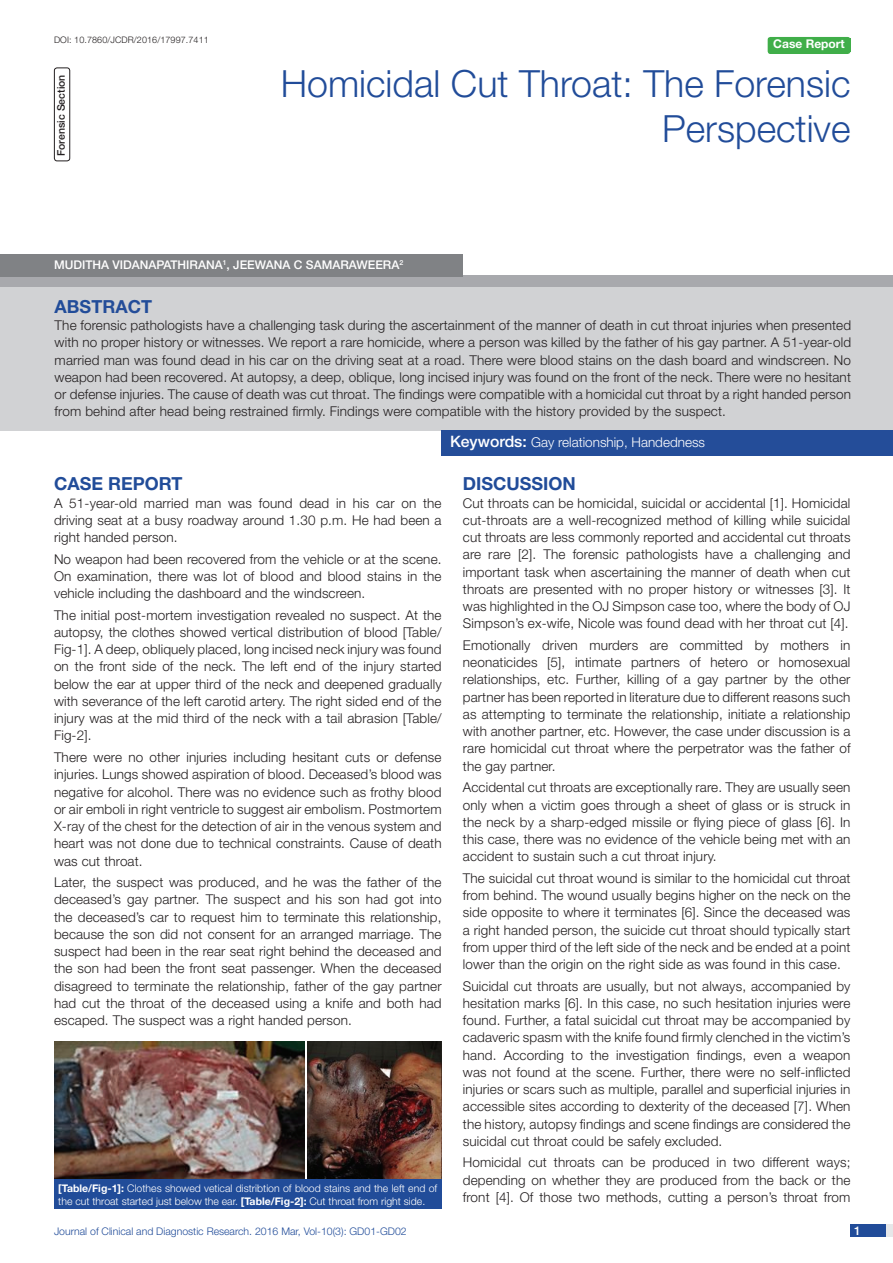
<style>
.page{position:relative;width:893px;height:1263px;background:#fff}
.page>*{position:absolute;margin:0;border:0;box-sizing:border-box;transform-origin:0 0}
.t1{font:300 37.5px/45px "Helvetica Neue";color:#214c99;text-align:right}
.Heading{font:700 18px "Helvetica Neue";color:#214c99}
.Abstract_head{font:700 18px "Helvetica Neue";color:#214c99}
.Body_text{font:300 13.5px/17.2px "Helvetica Neue";letter-spacing:.01em;color:#231f20;text-align:justify}
.Abstract_Text{font:300 13.5px/17.2px "Helvetica Neue";letter-spacing:.01em;color:#231f20;text-align:justify}
.t2{font:300 13.5px "Helvetica Neue";color:#fff}
.Author{font:500 12px "Helvetica Neue";color:#fff}
.t3{font:700 12px "Helvetica Neue";color:#fff}
.Table_text{font:300 10.5px/12.6px "Helvetica Neue";color:#fff}
.t4{font:300 10.5px "Helvetica Neue";color:#214c99}
.t5{font:500 10.5px "Helvetica Neue";color:#231f20}
.DOI{font:300 9px "Helvetica Neue";letter-spacing:.01em;color:#231f20}
.s1{color:#244d99}
.s2{font-weight:500;font-size:15.75px}
.s3{font-weight:700}
</style>
<div class="page">
<div style="left:850px;top:1224px;width:43px;height:13px;background:#e6e7e9"></div>
<div style="left:850px;top:1224px;width:35px;height:13px;background:#214c99"></div>
<div style="left:768px;top:37px;width:82px;height:17px;background:#40ae49;border-radius:3px"></div>
<div style="left:767px;top:39px;width:83px;height:13px;background:#40ae49"></div>
<div style="left:0;top:275px;width:893px;height:12px;background:#a8a9ad"></div>
<div style="left:0;top:254px;width:463px;height:22px;background:#808285"></div>
<div style="left:54px;top:68px;width:16px;height:93px;border:1px solid #231f20;border-radius:3px"></div>
<div style="left:0;top:287px;width:893px;height:144px;background:#d1d2d4"></div>
<div style="left:442px;top:430px;width:451px;height:25px;background:#244d99"></div>
<img style="left:54px;top:1042px;width:251px;height:137px">
<img style="left:307px;top:1042px;width:134px;height:137px">
<div style="left:54px;top:1179px;width:388px;height:30px;background:#214c99"></div>
<p class="DOI" style="left:54px;top:35px;width:156px">DOI: 10.7860/JCDR/2016/17997.7411</p>
<p class="t3" style="left:773px;top:37px;width:73px">CASE REPORT</p>
<p class="t5" style="left:55px;top:156px;width:83px;rotate:-90deg">FORENSIC SECTION</p>
<p class="t1" style="left:281px;top:60px;width:571px">Homicidal Cut Throat: The Forensic<br>Perspective</p>
<p class="Author" style="left:54px;top:257px;width:351px">MUDITHA VIDANAPATHIRANA<sup>1</sup>, JEEWANA C SAMARAWEERA<sup>2</sup></p>
<p class="Abstract_head" style="left:55px;top:295px;width:98px">ABST<span class="s1">RAC</span>T</p>
<p class="Abstract_Text" style="left:55px;top:316px;width:798px">The forensic pathologists have a challenging task during the ascertainment of the manner of death in cut throat injuries when presented with no proper history or witnesses. We report a rare homicide, where a person was killed by the father of his gay partner. A 51-year-old married man was found dead in his car on the driving seat at a road. There were blood stains on the dash board and windscreen. No weapon had been recovered. At autopsy, a deep, oblique, long incised injury was found on the front of the neck. There were no hesitant or defense injuries. The cause of death was cut throat. The findings were compatible with a homicidal cut throat by a right handed person from behind after head being restrained firmly. Findings were compatible with the history provided by the suspect.</p>
<p class="t2" style="left:450px;top:434px;width:256px"><span class="s2">KEYWORDS:</span> Gay relationship, Handedness</p>
<p class="Heading" style="left:463px;top:473px;width:115px">DISCUSSION</p>
<p class="Body_text" style="left:463px;top:494px;width:389px">Cut throats can be homicidal, suicidal or accidental [1]. Homicidal cut-throats are a well-recognized method of killing while suicidal cut throats are less commonly reported and accidental cut throats are rare [2]. The forensic pathologists have a challenging and important task when ascertaining the manner of death when cut throats are presented with no proper history or witnesses [3]. It was highlighted in the OJ Simpson case too, where the body of OJ Simpson’s ex-wife, Nicole was found dead with her throat cut [4].</p>
<p class="Body_text" style="left:463px;top:636px;width:389px">Emotionally driven murders are committed by mothers in neonaticides [5], intimate partners of hetero or homosexual relationships, etc. Further, killing of a gay partner by the other partner has been reported in literature due to different reasons such as attempting to terminate the relationship, initiate a relationship with another partner, etc. However, the case under discussion is a rare homicidal cut throat where the perpetrator was the father of the gay partner.</p>
<p class="Body_text" style="left:463px;top:778px;width:389px">Accidental cut throats are exceptionally rare. They are usually seen only when a victim goes through a sheet of glass or is struck in the neck by a sharp-edged missile or flying piece of glass [6]. In this case, there was no evidence of the vehicle being met with an accident to sustain such a cut throat injury.</p>
<p class="Body_text" style="left:463px;top:869px;width:389px">The suicidal cut throat wound is similar to the homicidal cut throat from behind. The wound usually begins higher on the neck on the side opposite to where it terminates [6]. Since the deceased was a right handed person, the suicide cut throat should typically start from upper third of the left side of the neck and be ended at a point lower than the origin on the right side as was found in this case.</p>
<p class="Body_text" style="left:463px;top:977px;width:389px">Suicidal cut throats are usually, but not always, accompanied by hesitation marks [6]. In this case, no such hesitation injuries were found. Further, a fatal suicidal cut throat may be accompanied by cadaveric spasm with the knife found firmly clenched in the victim’s hand. According to the investigation findings, even a weapon was not found at the scene. Further, there were no self-inflicted injuries or scars such as multiple, parallel and superficial injuries in accessible sites according to dexterity of the deceased [7]. When the history, autopsy findings and scene findings are considered the suicidal cut throat could be safely excluded.</p>
<p class="Body_text" style="left:463px;top:1153px;width:389px">Homicidal cut throats can be produced in two different ways; depending on whether they are produced from the back or the front [4]. Of those two methods, cutting a person’s throat from</p>
<p class="Heading" style="left:54px;top:473px;width:130px">CASE REPORT</p>
<p class="Body_text" style="left:54px;top:494px;width:389px">A 51-year-old married man was found dead in his car on the driving seat at a busy roadway around 1.30 p.m. He had been a right handed person.</p>
<p class="Body_text" style="left:54px;top:550px;width:389px">No weapon had been recovered from the vehicle or at the scene.<br>On examination, there was lot of blood and blood stains in the vehicle including the dashboard and the windscreen.</p>
<p class="Body_text" style="left:54px;top:606px;width:389px">The initial post-mortem investigation revealed no suspect. At the autopsy, the clothes showed vertical distribution of blood [Table/ Fig-1]. A deep, obliquely placed, long incised neck injury was found on the front side of the neck. The left end of the injury started below the ear at upper third of the neck and deepened gradually with severance of the left carotid artery. The right sided end of the injury was at the mid third of the neck with a tail abrasion [Table/ Fig-2].</p>
<p class="Body_text" style="left:54px;top:748px;width:389px">There were no other injuries including hesitant cuts or defense injuries. Lungs showed aspiration of blood. Deceased’s blood was negative for alcohol. There was no evidence such as frothy blood or air emboli in right ventricle to suggest air embolism. Postmortem X-ray of the chest for the detection of air in the venous system and heart was not done due to technical constraints. Cause of death was cut throat.</p>
<p class="Body_text" style="left:54px;top:873px;width:389px">Later, the suspect was produced, and he was the father of the deceased’s gay partner. The suspect and his son had got into the deceased’s car to request him to terminate this relationship, because the son did not consent for an arranged marriage. The suspect had been in the rear seat right behind the deceased and the son had been the front seat passenger. When the deceased disagreed to terminate the relationship, father of the gay partner had cut the throat of the deceased using a knife and both had escaped. The suspect was a right handed person.</p>
<p class="Table_text" style="left:58px;top:1182px;width:381px"><span class="s3">[TABLE/FIG-1]:</span> Clothes showed vetical distribtion of blood stains and the left end of the cut throat started just below the ear. <span class="s3">[TABLE/FIG-2]:</span> Cut throat from right side.</p>
<p class="t4" style="left:54px;top:1225px;width:354px">Journal of Clinical and Diagnostic Research. 2016 Mar, Vol-10(3): GD01-GD02</p>
<p class="Author" style="left:854px;top:1223px;width:8px">1</p>
</div>
